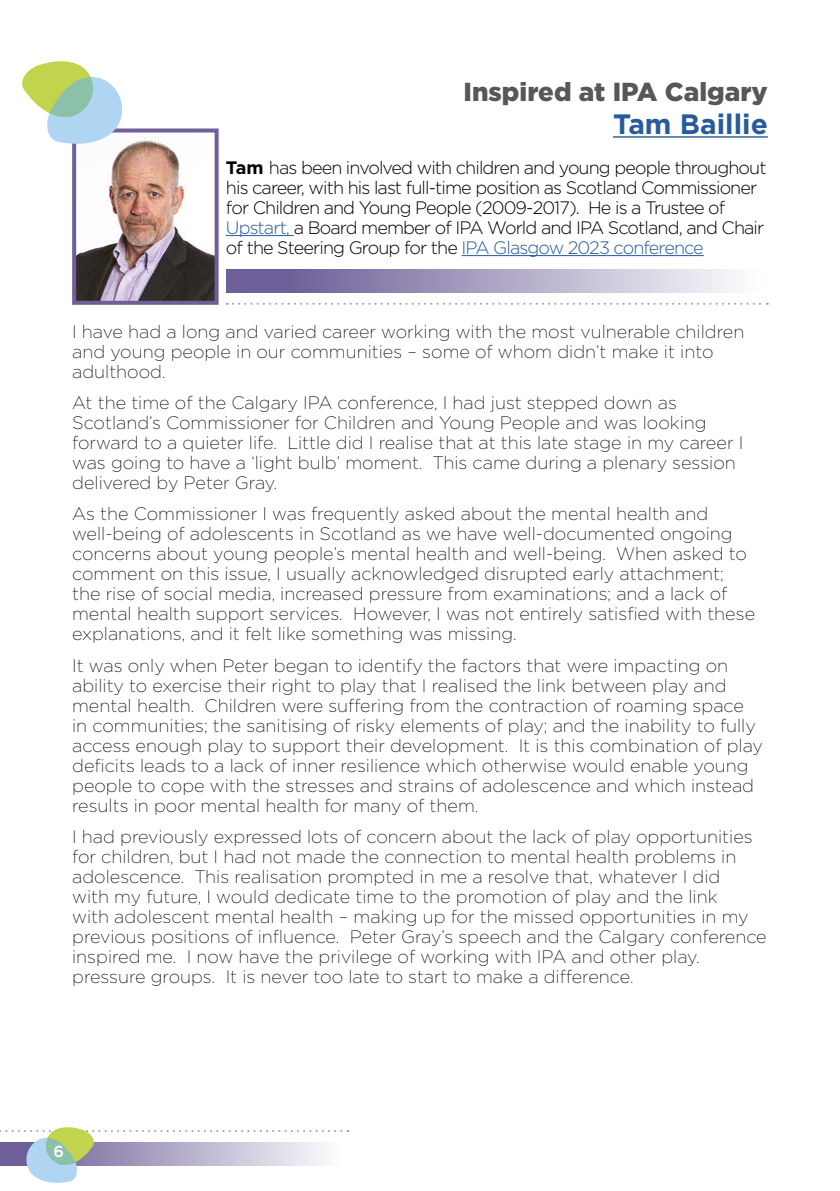
<style>
.page{position:relative;width:840px;height:1191px;background:#fff}
.page>*{position:absolute;margin:0;border:0;box-sizing:border-box;transform-origin:0 0}
.t1{font:700 28px "Gotham";color:#275b9b}
.award_header{font:900 26px "Gotham";color:#575756}
.body_text{font:200 18px/20px "Gotham";color:#000}
.body_text-2{font:300 18px/20px "Gotham";letter-spacing:-.05em;color:#000}
.t2{font:500 16px "Gotham";color:#fff}
.s1{font-weight:700}
.s2{color:#275b9b}
</style>
<div class="page">
<svg style="left:0;top:1127px;width:341px;height:55px"></svg>
<hr style="left:226px;top:235px;width:67px;height:1px;background:#275b9b">
<hr style="left:461px;top:255px;width:242px;height:1px;background:#275b9b">
<svg style="left:227px;top:303px;width:540px;height:2px"></svg>
<img style="left:77px;top:136px;width:136px;height:164px">
<div style="left:72px;top:128px;width:146px;height:177px;border:4px solid #6e5f98"></div>
<div style="left:226px;top:269px;width:541px;height:24px;background:linear-gradient(to right,#5f4f8e,#fefefe)"></div>
<hr style="left:612px;top:136px;width:155px;height:2px;background:#275b9b">
<svg style="left:22px;top:61px;width:105px;height:83px"></svg>
<p class="award_header" style="left:463px;top:73px;width:305px">Inspired at IPA Calgary</p>
<p class="t1" style="left:612px;top:106px;width:156px">Tam Baillie</p>
<p class="body_text-2" style="left:226px;top:157px;width:542px"><span class="s1">Tam</span> has been involved with children and young people throughout his career, with his last full-time position as Scotland Commissioner for Children and Young People (2009-2017). He is a Trustee of <span class="s2">Upstart,</span> a Board member of IPA World and IPA Scotland, and Chair of the Steering Group for the <span class="s2">IPA Glasgow 2023 conference</span></p>
<p class="body_text" style="left:72px;top:321px;width:673px">I have had a long and varied career working with the most vulnerable children and young people in our communities – some of whom didn’t make it into adulthood.</p>
<p class="body_text" style="left:72px;top:392px;width:672px">At the time of the Calgary IPA conference, I had just stepped down as Scotland’s Commissioner for Children and Young People and was looking forward to a quieter life. Little did I realise that at this late stage in my career I was going to have a ‘light bulb’ moment. This came during a plenary session delivered by Peter Gray.</p>
<p class="body_text" style="left:72px;top:503px;width:684px">As the Commissioner I was frequently asked about the mental health and well-being of adolescents in Scotland as we have well-documented ongoing concerns about young people’s mental health and well-being. When asked to comment on this issue, I usually acknowledged disrupted early attachment; the rise of social media, increased pressure from examinations; and a lack of mental health support services. However, I was not entirely satisfied with these explanations, and it felt like something was missing.</p>
<p class="body_text" style="left:72px;top:655px;width:692px">It was only when Peter began to identify the factors that were impacting on ability to exercise their right to play that I realised the link between play and mental health. Children were suffering from the contraction of roaming space in communities; the sanitising of risky elements of play; and the inability to fully access enough play to support their development. It is this combination of play deficits leads to a lack of inner resilience which otherwise would enable young people to cope with the stresses and strains of adolescence and which instead results in poor mental health for many of them.</p>
<p class="body_text" style="left:72px;top:826px;width:695px">I had previously expressed lots of concern about the lack of play opportunities for children, but I had not made the connection to mental health problems in adolescence. This realisation prompted in me a resolve that, whatever I did<br>with my future, I would dedicate time to the promotion of play and the link<br>with adolescent mental health – making up for the missed opportunities in my previous positions of influence. Peter Gray’s speech and the Calgary conference inspired me. I now have the privilege of working with IPA and other play. pressure groups. It is never too late to start to make a difference.</p>
<p class="t2" style="left:53px;top:1141px;width:12px">6</p>
</div>
